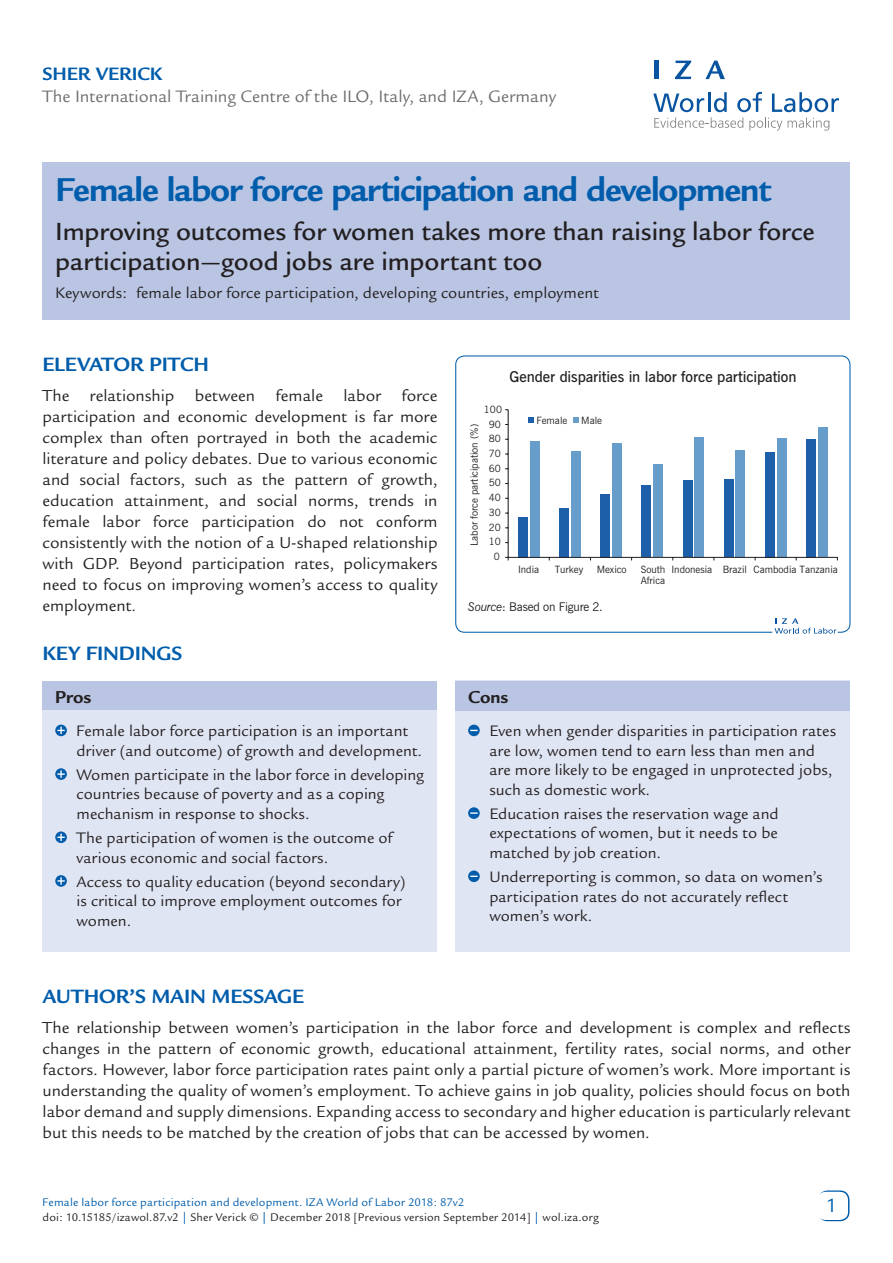
<style>
.page{position:relative;width:893px;height:1263px;background:#fff}
.page>*{position:absolute;margin:0;border:0;box-sizing:border-box;transform-origin:0 0}
.Cover__Title{font:700 36px "Legacy Sans";letter-spacing:-.03em;color:#015dab}
.Cover__Subtitle{font:500 27px/30px "Legacy Sans";letter-spacing:-.005em;color:#231f20}
.Main__A_Level_Headin{font:700 21px "Legacy Sans";letter-spacing:-.01em;color:#015dab}
.t1{font:21px "Legacy Sans";color:#015dab}
.Cover__AuthorName{font:700 19.5px "Legacy Sans";letter-spacing:-.01em;color:#015dab}
.Cover__Pro_Con_Heade{font:700 18.75px "Legacy Sans";letter-spacing:-.005em;color:#231f20}
.Cover__Affiliation{font:18px "Legacy Sans";letter-spacing:-.005em;color:#6c6d70}
.Main__Bodytext{font:17.25px/21px "Legacy Sans";color:#231f20;text-align:justify}
.Cover__Pro_Con_Bulle{font:16.5px/19.5px "Legacy Sans";letter-spacing:.005em;color:#231f20}
.Keywords{font:16.5px "Legacy Sans";letter-spacing:.005em;color:#231f20}
.FigCapt{font:600 15px "News Gothic BT";letter-spacing:-.005em;color:#231f20}
.t2{font:12px "Legacy Sans";letter-spacing:.015em;color:#231f20}
.Cover_Footer{font:12px "Legacy Sans";letter-spacing:.015em;color:#015dab}
.Figso{font:12px "News Gothic BT";letter-spacing:-.01em;color:#231f20}
.t3{font:10.05px/11.4px "News Gothic BT";color:#231f20}
.s1{font-size:16.5px}
.s2{font-style:italic}
.s3{color:#015dab}
</style>
<div class="page">
<div style="left:43px;top:162px;width:807px;height:157px;background:#b9c5e3"></div>
<div style="left:818px;top:1190px;width:31px;height:31px;border:2px solid #015dab;border-radius:9px"></div>
<div style="left:817px;top:1192px;width:30px;height:28px;background:#fff;border-radius:9px"></div>
<svg style="left:653px;top:92px;width:186px;height:39px"></svg>
<hr style="left:654px;top:61px;width:4px;height:18px;background:#0854a0">
<svg style="left:675px;top:61px;width:16px;height:18px"></svg>
<svg style="left:705px;top:61px;width:20px;height:18px"></svg>
<div style="left:455px;top:681px;width:395px;height:271px;background:#e0e5f3"></div>
<div style="left:455px;top:681px;width:395px;height:29px;background:#b9c5e3"></div>
<svg style="left:468px;top:725px;width:12px;height:11px"></svg>
<div style="left:468px;top:807px;width:12px;height:12px;background:#015dab;border-radius:50%"></div>
<svg style="left:470px;top:812px;width:8px;height:2px"></svg>
<svg style="left:468px;top:870px;width:12px;height:12px"></svg>
<div style="left:43px;top:681px;width:394px;height:271px;background:#e0e5f3"></div>
<div style="left:43px;top:681px;width:394px;height:28px;background:#b9c5e3"></div>
<svg style="left:55px;top:725px;width:12px;height:11px"></svg>
<svg style="left:57px;top:727px;width:8px;height:7px"></svg>
<svg style="left:55px;top:768px;width:12px;height:12px"></svg>
<svg style="left:57px;top:770px;width:8px;height:8px"></svg>
<svg style="left:55px;top:831px;width:12px;height:12px"></svg>
<svg style="left:57px;top:833px;width:8px;height:8px"></svg>
<svg style="left:55px;top:875px;width:12px;height:12px"></svg>
<svg style="left:57px;top:877px;width:8px;height:8px"></svg>
<div style="left:455px;top:355px;width:395px;height:278px;border:1px solid #015dab;border-radius:9px"></div>
<div style="left:772px;top:617px;width:66px;height:18px;background:#fff"></div>
<svg style="left:774px;top:618px;width:62px;height:16px"></svg>
<div style="left:518px;top:517px;width:9px;height:40px;background:#1d5fa9"></div>
<div style="left:559px;top:508px;width:10px;height:49px;background:#1d5fa9"></div>
<div style="left:601px;top:494px;width:9px;height:63px;background:#1d5fa9"></div>
<div style="left:642px;top:485px;width:9px;height:72px;background:#1d5fa9"></div>
<div style="left:683px;top:480px;width:9px;height:77px;background:#1d5fa9"></div>
<div style="left:724px;top:479px;width:9px;height:78px;background:#1d5fa9"></div>
<div style="left:765px;top:452px;width:9px;height:105px;background:#1d5fa9"></div>
<div style="left:806px;top:439px;width:9px;height:118px;background:#1d5fa9"></div>
<div style="left:530px;top:441px;width:9px;height:116px;background:#679dcb"></div>
<div style="left:571px;top:451px;width:9px;height:106px;background:#679dcb"></div>
<div style="left:612px;top:443px;width:9px;height:114px;background:#679dcb"></div>
<div style="left:653px;top:464px;width:10px;height:93px;background:#679dcb"></div>
<div style="left:695px;top:437px;width:9px;height:120px;background:#679dcb"></div>
<div style="left:736px;top:450px;width:9px;height:107px;background:#679dcb"></div>
<div style="left:777px;top:438px;width:9px;height:119px;background:#679dcb"></div>
<div style="left:818px;top:427px;width:9px;height:130px;background:#679dcb"></div>
<hr style="left:508px;top:557px;width:329px;height:1px;background:#231f20">
<hr style="left:508px;top:410px;width:1px;height:150px;background:#231f20">
<svg style="left:529px;top:417px;width:5px;height:6px"></svg>
<svg style="left:574px;top:417px;width:5px;height:6px"></svg>
<p class="Cover__AuthorName" style="left:43px;top:63px;width:121px">SHER VERICK</p>
<p class="Cover__Affiliation" style="left:43px;top:86px;width:515px">The International Training Centre of the ILO, Italy, and IZA, Germany</p>
<p class="Cover__Title" style="left:55px;top:169px;width:717px">Female labor force participation and development</p>
<p class="Cover__Subtitle" style="left:55px;top:216px;width:761px">Improving outcomes for women takes more than raising labor force participation—good jobs are important too</p>
<p class="Keywords" style="left:55px;top:283px;width:545px">Keywords: female labor force participation, developing countries, employment</p>
<p class="Main__A_Level_Headin" style="left:42px;top:352px;width:168px">ELEVATOR PITCH</p>
<p class="Main__Bodytext" style="left:42px;top:385px;width:397px">The relationship between female labor force participation and economic development is far more complex than often portrayed in both the academic literature and policy debates. Due to various economic and social factors, such as the pattern of growth, education attainment, and social norms, trends in female labor force participation do not conform consistently with the notion of a U-shaped relationship with GDP. Beyond participation rates, policymakers need to focus on improving women’s access to quality employment<span class="s1">.</span></p>
<p class="Main__A_Level_Headin" style="left:42px;top:641px;width:141px">KEY FINDINGS</p>
<p class="Cover__Pro_Con_Heade" style="left:55px;top:687px;width:38px">Pros</p>
<p class="Cover__Pro_Con_Bulle" style="left:77px;top:721px;width:347px">Female labor force participation is an important driver (and outcome) of growth and development.</p>
<p class="Cover__Pro_Con_Bulle" style="left:77px;top:765px;width:349px">Women participate in the labor force in developing countries because of poverty and as a coping mechanism in response to shocks.</p>
<p class="Cover__Pro_Con_Bulle" style="left:77px;top:828px;width:317px">The participation of women is the outcome of various economic and social factors.</p>
<p class="Cover__Pro_Con_Bulle" style="left:77px;top:872px;width:331px">Access to quality education (beyond secondary) is critical to improve employment outcomes for women.</p>
<p class="t3" style="left:484px;top:403px;width:20px">100</p>
<p class="t3" style="left:468px;top:546px;width:124px;rotate:-90deg">Labor force participation (%)</p>
<p class="t3" style="left:489px;top:418px;width:14px">90</p>
<p class="t3" style="left:489px;top:433px;width:14px">80</p>
<p class="t3" style="left:489px;top:448px;width:14px">70</p>
<p class="t3" style="left:489px;top:462px;width:14px">60</p>
<p class="t3" style="left:489px;top:477px;width:14px">50</p>
<p class="t3" style="left:489px;top:492px;width:14px">40</p>
<p class="t3" style="left:489px;top:507px;width:14px">30</p>
<p class="t3" style="left:489px;top:521px;width:14px">20</p>
<p class="t3" style="left:489px;top:536px;width:14px">10</p>
<p class="t3" style="left:494px;top:551px;width:8px">0</p>
<p class="FigCapt" style="left:509px;top:368px;width:289px">Gender disparities in labor force participation</p>
<p class="t3" style="left:536px;top:415px;width:32px">Female</p>
<p class="t3" style="left:581px;top:415px;width:22px">Male</p>
<p class="t3" style="left:518px;top:564px;width:23px">India</p>
<p class="t3" style="left:555px;top:564px;width:30px">Turkey</p>
<p class="t3" style="left:597px;top:564px;width:31px">Mexico</p>
<p class="t3" style="left:641px;top:564px;width:26px">South<br>Africa</p>
<p class="t3" style="left:671px;top:564px;width:168px">Indonesia Brazil Cambodia Tanzania</p>
<p class="Figso" style="left:468px;top:599px;width:136px"><span class="s2">Source</span>: Based on Figure 2.</p>
<p class="Cover__Pro_Con_Heade" style="left:468px;top:687px;width:42px">Cons</p>
<p class="Cover__Pro_Con_Bulle" style="left:489px;top:721px;width:348px">Even when gender disparities in participation rates are low, women tend to earn less than men and are more likely to be engaged in unprotected jobs, such as domestic work.</p>
<p class="Cover__Pro_Con_Bulle" style="left:489px;top:804px;width:291px;text-align:justify">Education raises the reservation wage and expectations of women, but it needs to be matched by job creation.</p>
<p class="Cover__Pro_Con_Bulle" style="left:489px;top:867px;width:335px">Underreporting is common, so data on women’s participation rates do not accurately reflect women’s work.</p>
<p class="Main__A_Level_Headin" style="left:43px;top:984px;width:263px">AUTHOR’S MAIN MESSAGE</p>
<p class="Main__Bodytext" style="left:43px;top:1017px;width:809px">The relationship between women’s participation in the labor force and development is complex and reflects changes in the pattern of economic growth, educational attainment, fertility rates, social norms, and other factors. However, labor force participation rates paint only a partial picture of women’s work. More important is understanding the quality of women’s employment. To achieve gains in job quality, policies should focus on both labor demand and supply dimensions. Expanding access to secondary and higher education is particularly relevant but this needs to be matched by the creation of jobs that can be accessed by women<span class="s1">.</span></p>
<p class="Cover_Footer" style="left:43px;top:1196px;width:423px">Female labor force participation and development. IZA World of Labor 2018: 87v2</p>
<p class="t2" style="left:43px;top:1211px;width:558px">doi: 10.15185/izawol.87.v2 <span class="s3">|</span> Sher Verick © <span class="s3">|</span> December 2018 [Previous version September 2014] <span class="s3">|</span> wol.iza.org</p>
<p class="t1" style="left:828px;top:1194px;width:13px">1</p>
</div>
